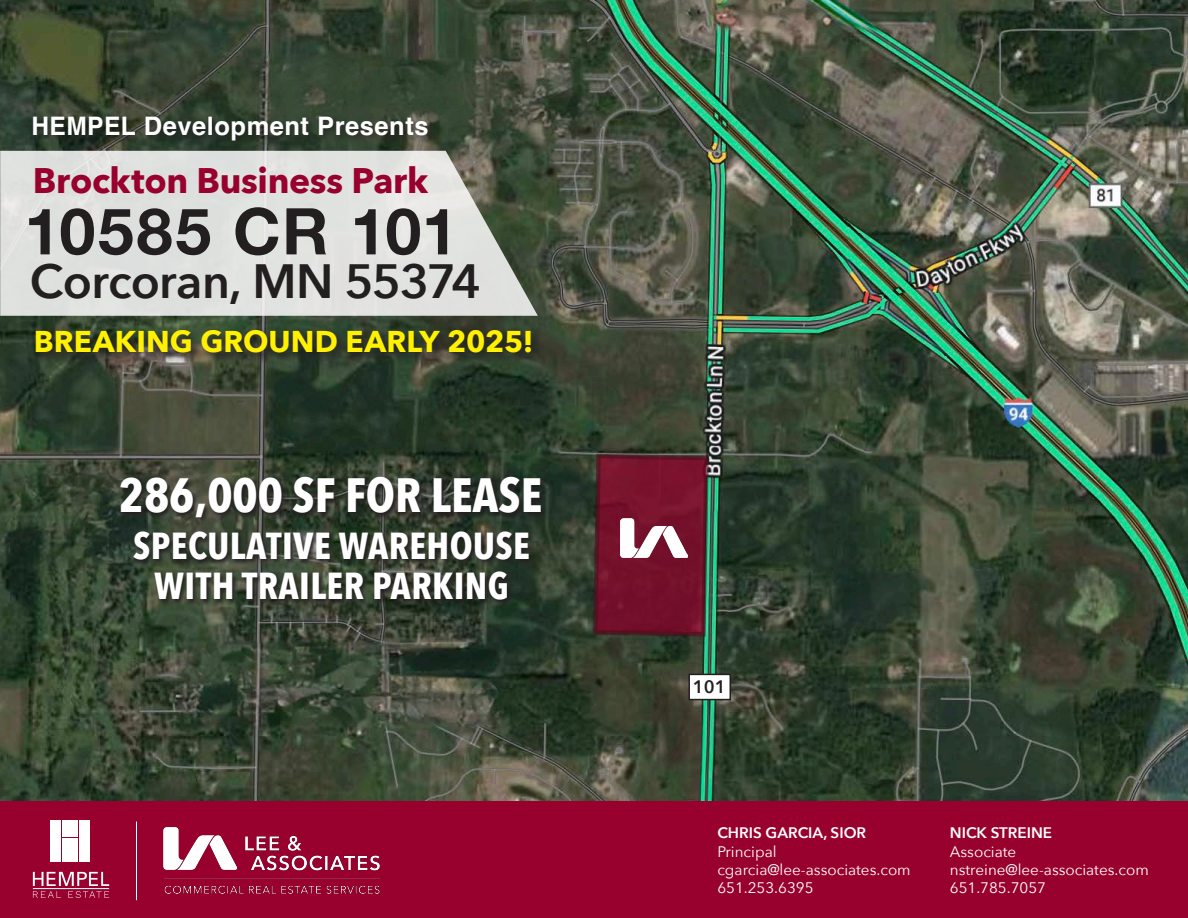
<style>
.page{position:relative;width:1188px;height:918px;background:#fff}
.page>*{position:absolute;margin:0;border:0;box-sizing:border-box;transform-origin:0 0}
.t1{font:700 64.5px "Helvetica Neue";letter-spacing:.02em;color:#231f20}
.t2{font:700 48px "Avenir Next Condensed";color:#fff}
.t3{font:600 48px "Avenir Next";letter-spacing:-.015em;color:#231f20}
.t4{font:700 37.5px/40.5px "Avenir Next Condensed";letter-spacing:.01em;color:#fff;text-align:center}
.t5{font:700 35.4px "Avenir Next";letter-spacing:-.01em;color:#98012d}
.t6{font:700 30px "Avenir Next";color:#fff101}
.t7{font:700 25.5px "Helvetica";letter-spacing:.02em;color:#fff;scale:.96 1}
.t8{font:600 18px "Avenir Next";color:#231f20}
.t9{font:15.3px "Avenir Next";color:#fff}
.t10{font:600 15.3px "Avenir Next";color:#fff}
</style>
<div class="page">
<img style="left:0;top:0;width:1188px;height:918px">
<div style="left:0;top:801px;width:1188px;height:116px;background:#98012d"></div>
<img style="left:163px;top:827px;width:216px;height:67px">
<svg style="left:119px;top:476px;width:429px;height:131px;background:#31382d"></svg>
<div style="left:689px;top:674px;width:41px;height:26px;background:#fff"></div>
<div style="left:688px;top:674px;width:43px;height:26px;border:2px solid #231f20"></div>
<svg style="left:592px;top:452px;width:118px;height:186px;background:#6b1a2e"></svg>
<div style="left:30px;top:114px;width:406px;height:35px;background:#231f20;opacity:.75"></div>
<svg style="left:0;top:147px;width:538px;height:169px;background:#cfd2cd"></svg>
<svg style="left:33px;top:327px;width:511px;height:39px;background:#363d30"></svg>
<div style="left:51px;top:820px;width:10px;height:41px;background:#fff"></div>
<div style="left:79px;top:820px;width:10px;height:41px;background:#fff"></div>
<div style="left:63px;top:820px;width:15px;height:17px;background:#fff"></div>
<div style="left:63px;top:838px;width:15px;height:23px;background:#fff"></div>
<svg style="left:33px;top:872px;width:76px;height:26px"></svg>
<hr style="left:33px;top:888px;width:76px;height:1px;background:#fff">
<hr style="left:136px;top:822px;width:1px;height:78px;background:#fff">
<img style="left:620px;top:519px;width:68px;height:39px">
<p class="t7" style="left:31px;top:111px;width:415px">HEMPEL Development Presents</p>
<p class="t5" style="left:33px;top:150px;width:397px">Brockton Business Park</p>
<p class="t1" style="left:24px;top:181px;width:435px">10585 CR 101</p>
<p class="t3" style="left:30px;top:240px;width:452px">Corcoran, MN 55374</p>
<p class="t6" style="left:34px;top:316px;width:501px">BREAKING GROUND EARLY 2025!</p>
<p class="t2" style="left:119px;top:466px;width:425px">286,000 SF FOR LEASE</p>
<p class="t4" style="left:133px;top:525px;width:398px">SPECULATIVE WAREHOUSE<br>WITH TRAILER PARKING</p>
<p class="t8" style="left:693px;top:671px;width:34px">101</p>
<p class="t10" style="left:717px;top:820px;width:150px">CHRIS GARCIA, SIOR</p>
<p class="t10" style="left:950px;top:820px;width:104px">NICK STREINE</p>
<p class="t9" style="left:717px;top:839px;width:61px">Principal</p>
<p class="t9" style="left:950px;top:839px;width:68px">Associate</p>
<p class="t9" style="left:717px;top:857px;width:195px">cgarcia@lee-associates.com</p>
<p class="t9" style="left:950px;top:857px;width:200px">nstreine@lee-associates.com</p>
<p class="t9" style="left:717px;top:875px;width:98px">651.253.6395</p>
<p class="t9" style="left:950px;top:875px;width:98px">651.785.7057</p>
</div>
